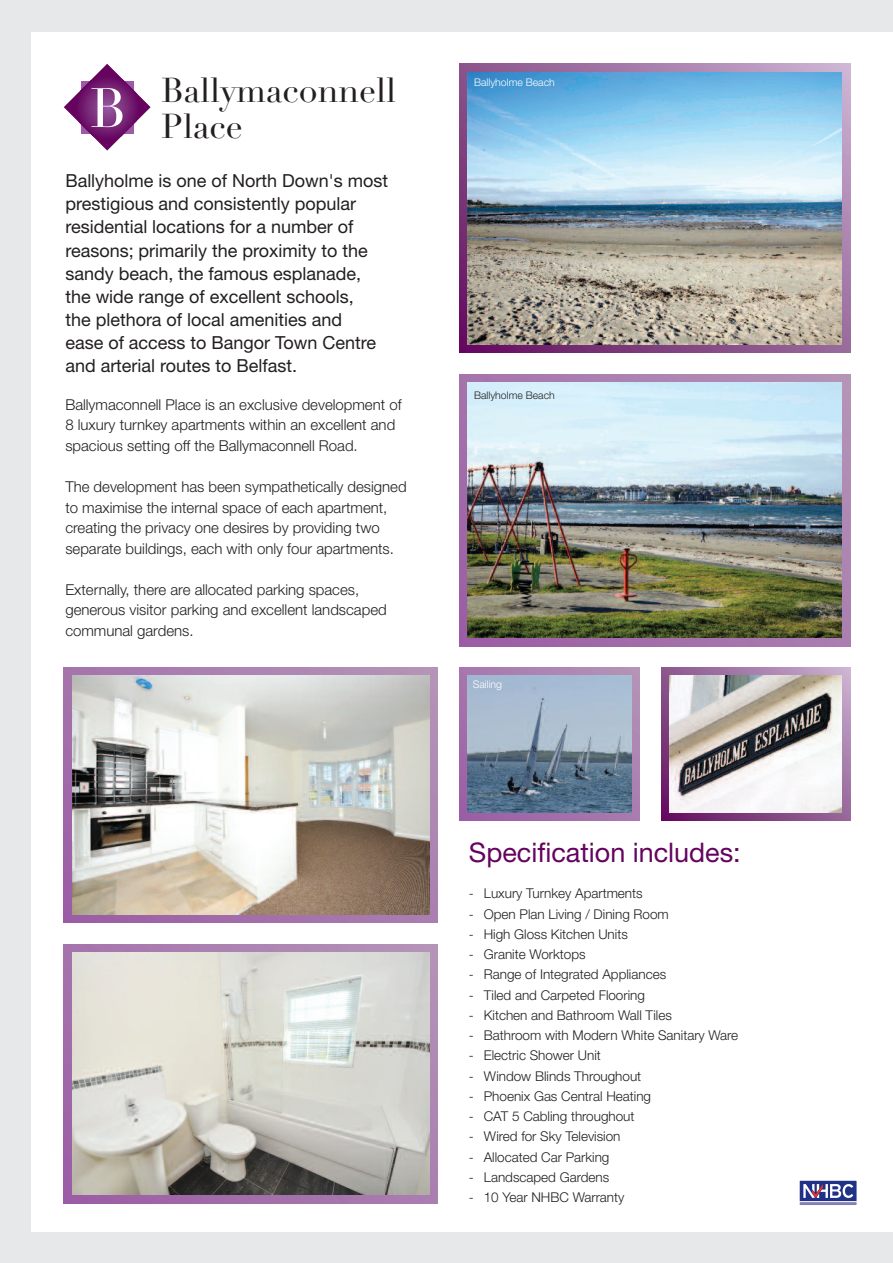
<style>
.page{position:relative;width:893px;height:1263px;background:#e7e8e9}
.page>*{position:absolute;margin:0;border:0;box-sizing:border-box;transform-origin:0 0}
.t1{font:34.05px/35.8px "Didot";color:#231f20}
.t2{font:27px "Helvetica Neue";color:#65035f}
.t3{font:18px/23.1px "Helvetica Neue";color:#231f20}
.t4{font:300 15px/20.5px "Helvetica Neue";color:#231f20}
.t5{font:300 13.5px "Helvetica Neue";color:#231f20}
.t6{font:300 10.5px "Helvetica Neue";color:#fff}
.t7{font:300 10.5px "Helvetica Neue";color:#231f20}
</style>
<div class="page">
<div style="left:32px;top:32px;width:861px;height:1199px;background:#fff"></div>
<svg style="left:459px;top:64px;width:391px;height:289px;background:#956296"></svg>
<img style="left:468px;top:72px;width:374px;height:272px">
<svg style="left:459px;top:374px;width:391px;height:272px;background:#a87daf"></svg>
<img style="left:468px;top:383px;width:374px;height:255px">
<div style="left:64px;top:944px;width:374px;height:259px;background:linear-gradient(to right,#a068a8,#af8ab4)"></div>
<img style="left:72px;top:952px;width:357px;height:243px">
<svg style="left:64px;top:667px;width:374px;height:255px;background:#aa7ead"></svg>
<img style="left:72px;top:676px;width:357px;height:238px">
<svg style="left:459px;top:667px;width:181px;height:153px;background:#a37cae"></svg>
<img style="left:468px;top:676px;width:163px;height:136px">
<svg style="left:661px;top:667px;width:189px;height:153px;background:#9b6b9c"></svg>
<img style="left:670px;top:676px;width:172px;height:136px">
<div style="left:799px;top:1180px;width:58px;height:25px;background:#203188"></div>
<hr style="left:799px;top:1202px;width:58px;height:3px;background:#807fb7">
<svg style="left:803px;top:1184px;width:50px;height:14px"></svg>
<hr style="left:799px;top:1201px;width:58px;height:1px;background:#fff">
<div style="left:799px;top:1180px;width:58px;height:26px;border:1px solid #fff"></div>
<svg style="left:64px;top:64px;width:87px;height:87px"></svg>
<h1 class="t1" style="left:161px;top:73px;width:237px">Ballymaconnell<br>Place</h1>
<p class="t3" style="left:65px;top:171px;width:324px">Ballyholme is one of North Down's most prestigious and consistently popular residential locations for a number of reasons; primarily the proximity to the sandy beach, the famous esplanade, the wide range of excellent schools,<br>the plethora of local amenities and<br>ease of access to Bangor Town Centre and arterial routes to Belfast.</p>
<p class="t4" style="left:65px;top:395px;width:338px">Ballymaconnell Place is an exclusive development of<br>8 luxury turnkey apartments within an excellent and spacious setting off the Ballymaconnell Road.</p>
<p class="t4" style="left:65px;top:478px;width:343px">The development has been sympathetically designed to maximise the internal space of each apartment, creating the privacy one desires by providing two separate buildings, each with only four apartments.</p>
<p class="t4" style="left:65px;top:580px;width:323px">Externally, there are allocated parking spaces, generous visitor parking and excellent landscaped communal gardens.</p>
<p class="t6" style="left:474px;top:79px;width:82px">Ballyholme Beach</p>
<p class="t7" style="left:474px;top:391px;width:82px">Ballyholme Beach</p>
<p class="t6" style="left:473px;top:681px;width:31px">Sailing</p>
<h2 class="t2" style="left:469px;top:843px;width:273px">Specification includes:</h2>
<p class="t5" style="left:469px;top:889px;width:175px">- Luxury Turnkey Apartments</p>
<p class="t5" style="left:469px;top:909px;width:201px">- Open Plan Living / Dining Room</p>
<p class="t5" style="left:469px;top:929px;width:160px">- High Gloss Kitchen Units</p>
<p class="t5" style="left:469px;top:949px;width:118px">- Granite Worktops</p>
<p class="t5" style="left:469px;top:970px;width:199px">- Range of Integrated Appliances</p>
<p class="t5" style="left:469px;top:990px;width:178px">- Tiled and Carpeted Flooring</p>
<p class="t5" style="left:469px;top:1010px;width:204px">- Kitchen and Bathroom Wall Tiles</p>
<p class="t5" style="left:469px;top:1030px;width:271px">- Bathroom with Modern White Sanitary Ware</p>
<p class="t5" style="left:469px;top:1051px;width:134px">- Electric Shower Unit</p>
<p class="t5" style="left:469px;top:1071px;width:174px">- Window Blinds Throughout</p>
<p class="t5" style="left:469px;top:1091px;width:184px">- Phoenix Gas Central Heating</p>
<p class="t5" style="left:469px;top:1111px;width:167px">- CAT 5 Cabling throughout</p>
<p class="t5" style="left:469px;top:1132px;width:153px">- Wired for Sky Television</p>
<p class="t5" style="left:469px;top:1152px;width:142px">- Allocated Car Parking</p>
<p class="t5" style="left:469px;top:1172px;width:142px">- Landscaped Gardens</p>
<p class="t5" style="left:469px;top:1192px;width:157px">- 10 Year NHBC Warranty</p>
</div>
